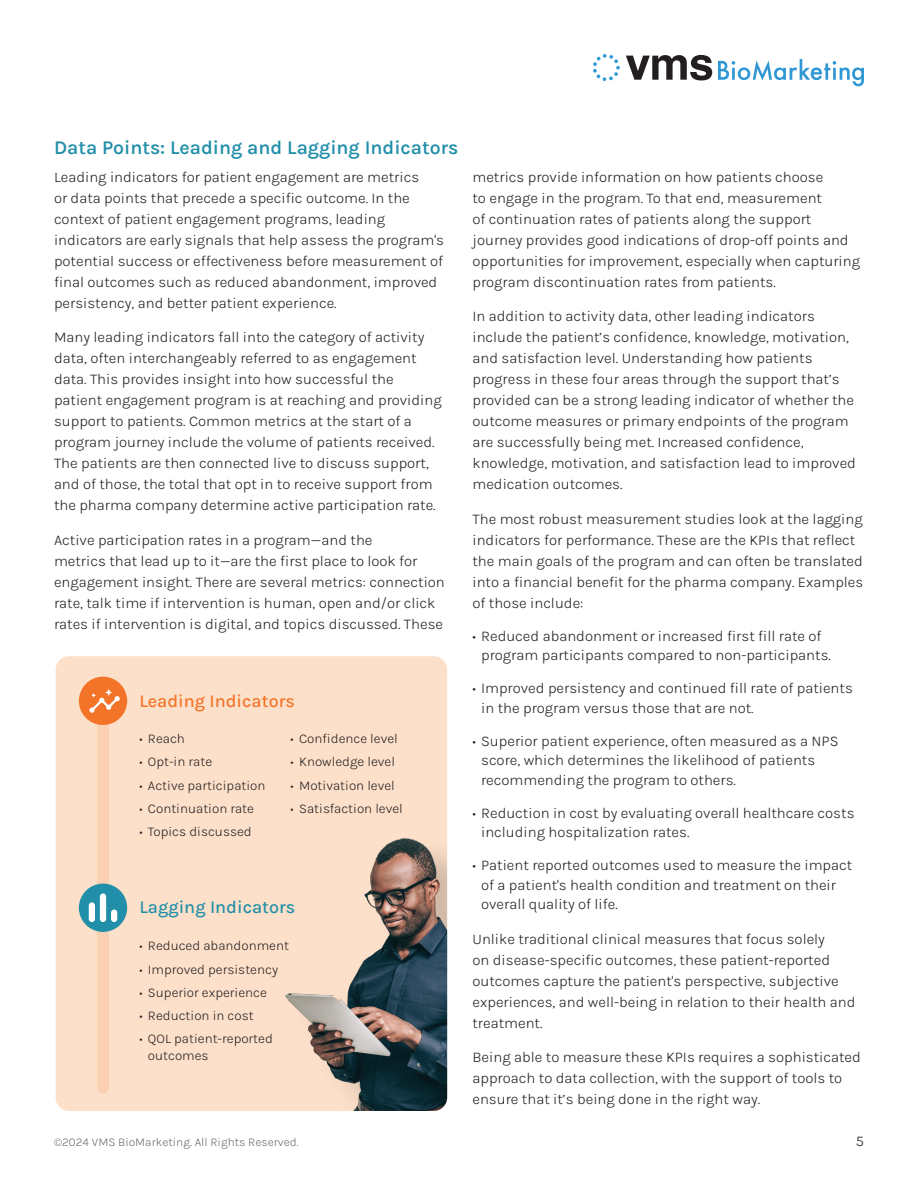
<style>
.page{position:relative;width:918px;height:1188px;background:#fff}
.page>*{position:absolute;margin:0;border:0;box-sizing:border-box;transform-origin:0 0}
.subhead{font:600 19.5px "Karla";color:#218fa9}
.graphic_title{font:500 18px "Karla";color:#f37328}
.graphic_title-2{font:500 18px "Karla";color:#218fa9}
.body{font:300 15px/21px "Karla";color:#231f20}
.t1{font:300 13.5px/16.5px "Karla";color:#231f20}
.t2{font:300 12px "Karla";color:#6c6d70}
</style>
<div class="page">
<svg style="left:718px;top:59px;width:146px;height:27px"></svg>
<svg style="left:626px;top:55px;width:86px;height:25px"></svg>
<svg style="left:593px;top:54px;width:27px;height:27px"></svg>
<div style="left:56px;top:656px;width:391px;height:455px;background:#fde0c9;border-radius:14px"></div>
<div style="left:97px;top:693px;width:12px;height:401px;background:#fcd1b3;border-radius:6px"></div>
<div style="left:79px;top:677px;width:48px;height:48px;background:#f37328;border-radius:50%"></div>
<div style="left:79px;top:884px;width:48px;height:48px;background:#218fa9;border-radius:50%"></div>
<svg style="left:89px;top:689px;width:31px;height:24px"></svg>
<svg style="left:89px;top:894px;width:28px;height:28px"></svg>
<img style="left:285px;top:838px;width:162px;height:273px">
<p class="subhead" style="left:54px;top:135px;width:406px">Data Points: Leading and Lagging Indicators</p>
<p class="body" style="left:54px;top:166px;width:391px">Leading indicators for patient engagement are metrics<br>or data points that precede a specific outcome. In the context of patient engagement programs, leading indicators are early signals that help assess the program's potential success or effectiveness before measurement of final outcomes such as reduced abandonment, improved persistency, and better patient experience.</p>
<p class="body" style="left:54px;top:326px;width:389px">Many leading indicators fall into the category of activity data, often interchangeably referred to as engagement data. This provides insight into how successful the patient engagement program is at reaching and providing support to patients. Common metrics at the start of a program journey include the volume of patients received.<br>The patients are then connected live to discuss support, and of those, the total that opt in to receive support from the pharma company determine active participation rate.</p>
<p class="body" style="left:54px;top:529px;width:392px">Active participation rates in a program--—and the<br>metrics that lead up to it—are the first place to look for engagement insight. There are several metrics: connection rate, talk time if intervention is human, open and/or click rates if intervention is digital, and topics discussed. These</p>
<p class="graphic_title" style="left:139px;top:689px;width:157px">Leading Indicators</p>
<p class="t1" style="left:139px;top:730px;width:47px">• Reach</p>
<p class="t1" style="left:139px;top:753px;width:74px">• Opt-in rate</p>
<p class="t1" style="left:139px;top:776px;width:128px">• Active participation</p>
<p class="t1" style="left:139px;top:800px;width:116px">• Continuation rate</p>
<p class="t1" style="left:139px;top:823px;width:114px">• Topics discussed</p>
<p class="t1" style="left:291px;top:730px;width:109px">• Confidence level</p>
<p class="t1" style="left:291px;top:753px;width:106px">• Knowledge level</p>
<p class="t1" style="left:291px;top:776px;width:106px">• Motivation level</p>
<p class="t1" style="left:291px;top:800px;width:114px">• Satisfaction level</p>
<p class="graphic_title-2" style="left:139px;top:896px;width:157px">Lagging Indicators</p>
<p class="t1" style="left:139px;top:937px;width:151px">• Reduced abandonment</p>
<p class="t1" style="left:139px;top:960px;width:140px">• Improved persistency</p>
<p class="t1" style="left:139px;top:984px;width:129px">• Superior experience</p>
<p class="t1" style="left:139px;top:1007px;width:116px">• Reduction in cost</p>
<p class="t1" style="left:148px;top:1030px;width:126px;text-indent:-9px">• QOL patient-reported outcomes</p>
<p class="body" style="left:472px;top:166px;width:389px">metrics provide information on how patients choose<br>to engage in the program. To that end, measurement<br>of continuation rates of patients along the support journey provides good indications of drop-off points and opportunities for improvement, especially when capturing program discontinuation rates from patients.</p>
<p class="body" style="left:472px;top:305px;width:385px">In addition to activity data, other leading indicators include the patient’s confidence, knowledge, motivation, and satisfaction level. Understanding how patients progress in these four areas through the support that’s provided can be a strong leading indicator of whether the outcome measures or primary endpoints of the program are successfully being met. Increased confidence, knowledge, motivation, and satisfaction lead to improved medication outcomes.</p>
<p class="body" style="left:472px;top:508px;width:392px">The most robust measurement studies look at the lagging indicators for performance. These are the KPIs that reflect the main goals of the program and can often be translated into a financial benefit for the pharma company. Examples of those include:</p>
<p class="body" style="left:481px;top:625px;width:351px;line-height:19.5px;text-indent:-9px">• Reduced abandonment or increased first fill rate of program participants compared to non-participants.</p>
<p class="body" style="left:481px;top:678px;width:373px;line-height:19.5px;text-indent:-9px">• Improved persistency and continued fill rate of patients in the program versus those that are not.</p>
<p class="body" style="left:481px;top:730px;width:359px;line-height:19.5px;text-indent:-9px">• Superior patient experience, often measured as a NPS score, which determines the likelihood of patients recommending the program to others.</p>
<p class="body" style="left:481px;top:802px;width:375px;line-height:19.5px;text-indent:-9px">• Reduction in cost by evaluating overall healthcare costs including hospitalization rates.</p>
<p class="body" style="left:481px;top:855px;width:373px;line-height:19.5px;text-indent:-9px">• Patient reported outcomes used to measure the impact of a patient's health condition and treatment on their overall quality of life.</p>
<p class="body" style="left:472px;top:928px;width:384px">Unlike traditional clinical measures that focus solely<br>on disease-specific outcomes, these patient-reported outcomes capture the patient's perspective, subjective experiences, and well-being in relation to their health and treatment.</p>
<p class="body" style="left:472px;top:1046px;width:390px">Being able to measure these KPIs requires a sophisticated approach to data collection, with the support of tools to ensure that it’s being done in the right way.</p>
<p class="t2" style="left:54px;top:1134px;width:246px">©2024 VMS BioMarketing. All Rights Reserved.</p>
<p class="body" style="left:856px;top:1130px;width:10px">5</p>
</div>
